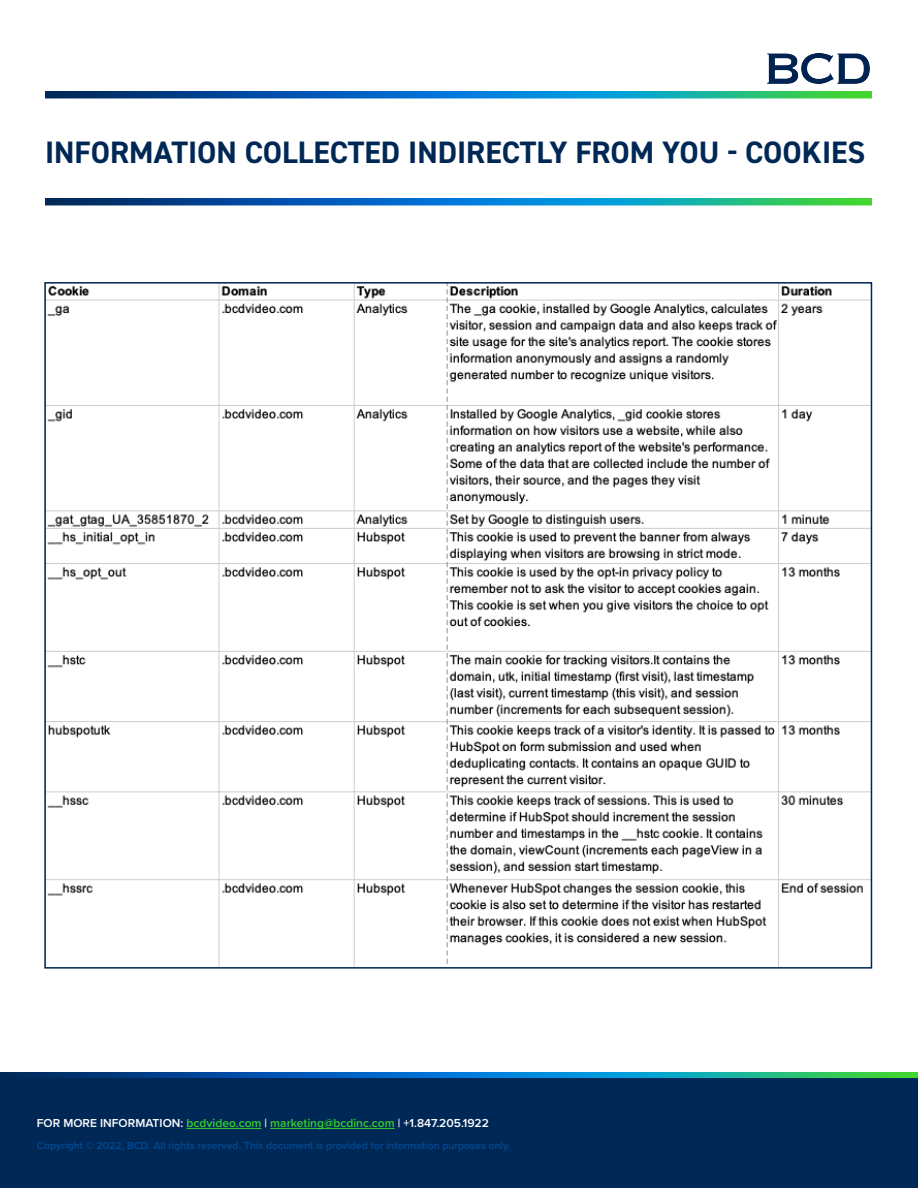
<style>
.page{position:relative;width:918px;height:1188px;background:#fff}
.page>*{position:absolute;margin:0;border:0;box-sizing:border-box;transform-origin:0 0}
.t1{font:700 31.05px "DIN2014";color:#002855}
.t2{font:600 12px "Proxima Nova";color:#fff}
.t3{font:600 10.5px "Proxima Nova";color:#024a93}
.s1{color:#35d32f}
</style>
<div class="page">
<img style="left:47px;top:285px;width:822px;height:681px">
<img style="left:45px;top:92px;width:826px;height:7px">
<img style="left:45px;top:198px;width:826px;height:7px">
<img style="left:767px;top:54px;width:103px;height:29px">
<img style="left:0;top:1073px;width:918px;height:5px">
<div style="left:0;top:1078px;width:918px;height:110px;background:#002857"></div>
<hr style="left:187px;top:1128px;width:75px;height:1px;background:#35d32f">
<hr style="left:270px;top:1128px;width:125px;height:1px;background:#35d32f">
<h1 class="t1" style="left:45px;top:132px;width:822px">INFORMATION COLLECTED INDIRECTLY FROM YOU COOKIES</h1>
<p class="t2" style="left:37px;top:1114px;width:454px">FOR MORE INFORMATION: <span class="s1">bcdvideo.com</span> | <span class="s1">marketing@bcdinc.com</span> | +1.847.205.1922</p>
<p class="t3" style="left:37px;top:1138px;width:475px">Copyright © 2022, BCD. All rights reserved. This document is provided for information purposes only.</p>
</div>
